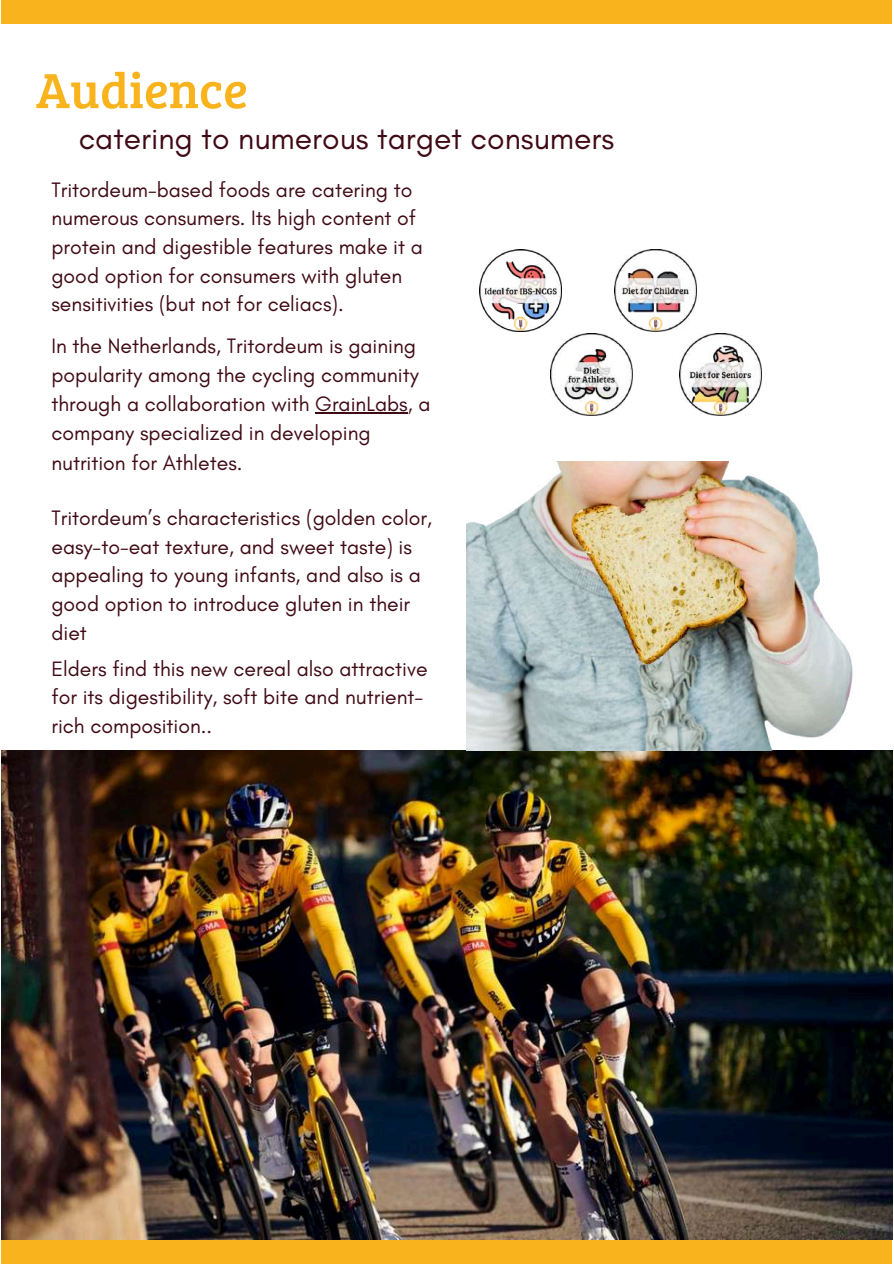
<style>
.page{position:relative;width:894px;height:1264px;background:#fff}
.page>*{position:absolute;margin:0;border:0;box-sizing:border-box;transform-origin:0 0}
.t1{font:50.85px "Bree Serif";color:#f9b31d}
.t2{font:31.8px "Glacial Indifference";color:#400a15}
.t3{font:21.15px/28.7px "Glacial Indifference";color:#400a15}
</style>
<div class="page">
<div style="left:1px;top:0;width:890px;height:23px;background:#f9b31d"></div>
<div style="left:1px;top:1239px;width:890px;height:24px;background:#f9b31d"></div>
<img style="left:1px;top:750px;width:890px;height:489px">
<img style="left:466px;top:462px;width:387px;height:288px">
<img style="left:550px;top:333px;width:82px;height:82px">
<img style="left:614px;top:249px;width:82px;height:82px">
<img style="left:679px;top:333px;width:82px;height:82px">
<img style="left:479px;top:249px;width:82px;height:82px">
<hr style="left:315px;top:412px;width:92px;height:1px;background:#400a15">
<h1 class="t1" style="left:36px;top:53px;width:213px">Audience</h1>
<h2 class="t2" style="left:79px;top:119px;width:537px">catering to numerous target consumers</h2>
<p class="t3" style="left:51px;top:175px;width:373px">Tritordeum-based foods are catering to numerous consumers. Its high content of protein and digestible features make it a good option for consumers with gluten sensitivities (but not for celiacs).</p>
<p class="t3" style="left:51px;top:330px;width:380px;line-height:29.2px">In the Netherlands, Tritordeum is gaining popularity among the cycling community through a collaboration with GrainLabs, a company specialized in developing nutrition for Athletes.</p>
<p class="t3" style="left:51px;top:503px;width:382px">Tritordeum’s characteristics (golden color, easy-to-eat texture, and sweet taste) is appealing to young infants, and also is a good option to introduce gluten in their diet</p>
<p class="t3" style="left:51px;top:654px;width:377px">Elders find this new cereal also attractive for its digestibility, soft bite and nutrient&shy;rich composition..</p>
</div>
